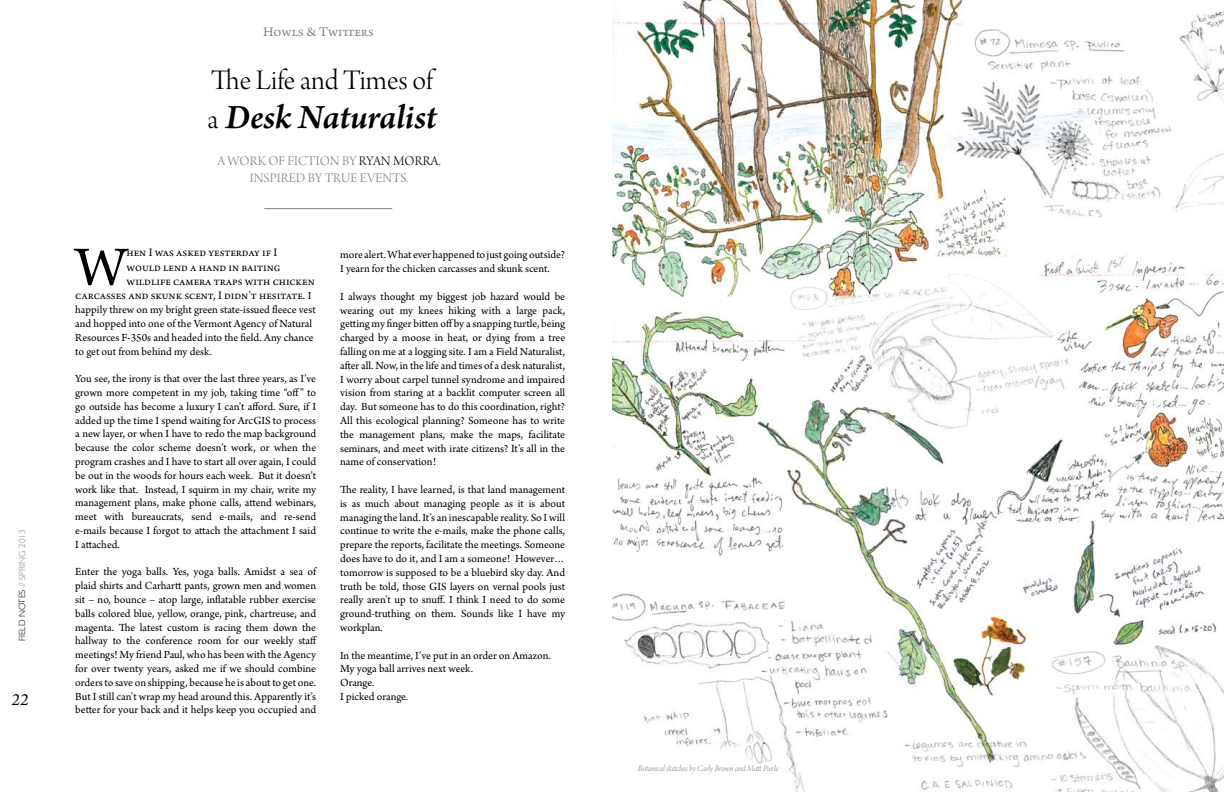
<style>
.page{position:relative;width:1224px;height:792px;background:#fff}
.page>*{position:absolute;margin:0;border:0;box-sizing:border-box;transform-origin:0 0}
.t1{font:58.6px "Arno Pro";color:#000}
.t2{font:italic 600 36px "Arno Pro";letter-spacing:-.005em;color:#000}
.t3{font:30px "Arno Pro Light Display";color:#000}
.t4{font:italic 18px "Arno Pro";color:#000}
.t5{font:14px/16.8px "Arno Pro Light Display";letter-spacing:.115em;color:#808285;text-align:center}
.t6{font:14px "Arno Pro";color:#808285}
.t7{font:12px "Arno Pro";color:#000}
.t8{font:11.5px/13.8px "Arno Pro";letter-spacing:.005em;color:#000;text-align:justify}
.t9{font:9px "Arno Pro Light Italic Display";letter-spacing:-.005em;color:#808285}
.t10{font:300 9px "Gill Sans";color:#808285}
.s1{color:#000}
.s2{font-family:"Arno Pro Light Display";font-weight:400;font-style:normal;font-size:30px}
.s3{font-size:11.5px}
</style>
<div class="page">
<hr style="left:264px;top:208px;width:128px;height:1px;background:#808285">
<img style="left:612px;top:0;width:612px;height:792px">
<p class="t10" style="left:17px;top:641px;width:112px;rotate:-90deg"><span class="s1">Field Notes</span> // SPRING 2013</p>
<h3 class="t4" style="left:11px;top:689px;width:19px">22</h3>
<p class="t6" style="left:263px;top:24px;width:112px">Howls &amp; Twitters</p>
<h3 class="t3" style="left:211px;top:64px;width:227px">THE LIFE AND TIMES OF</h3>
<h2 class="t2" style="left:208px;top:96px;width:230px"><span class="s2">A</span> Desk Naturalist</h2>
<p class="t5" style="left:217px;top:153px;width:225px">A WORK OF FICTION BY <span class="s1">RYAN MORRA.<br></span>INSPIRED BY TRUE EVENTS.</p>
<h1 class="t1" style="left:75px;top:234px;width:53px">W</h1>
<p class="t7" style="left:127px;top:246px;width:152px">hen I was asked yesterday if I</p>
<p class="t7" style="left:127px;top:260px;width:155px">would lend a hand in baiting</p>
<p class="t7" style="left:127px;top:274px;width:190px">wildlife camera traps with chicken</p>
<p class="t7" style="left:75px;top:289px;width:238px">carcasses and skunk scent, I didn’t hesitate. <span class="s3">I</span></p>
<p class="t8" style="left:75px;top:303px;width:242px;text-align:left">happily threw on my bright green state-issued fleece vest and hopped into one of the Vermont Agency of Natural Resources F-350s and headed into the field. Any chance to get out from behind my desk.</p>
<p class="t8" style="left:75px;top:372px;width:243px">You see, the irony is that over the last three years, as I’ve grown more competent in my job, taking time “off” to go outside has become a luxury I can’t afford. Sure, if I added up the time I spend waiting for ArcGIS to process a new layer, or when I have to redo the map background because the color scheme doesn’t work, or when the program crashes and I have to start all over again, I could be out in the woods for hours each week. But it doesn’t work like that. Instead, I squirm in my chair, write my management plans, make phone calls, attend webinars, meet with bureaucrats, send e-mails, and re-send e-mails because I forgot to attach the attachment I said I attached.</p>
<p class="t8" style="left:75px;top:566px;width:243px">Enter the yoga balls. Yes, yoga balls. Amidst a sea of plaid shirts and Carhartt pants, grown men and women sit – no, bounce – atop large, inflatable rubber exercise balls colored blue, yellow, orange, pink, chartreuse, and magenta. The latest custom is racing them down the hallway to the conference room for our weekly staff meetings! My friend Paul, who has been with the Agency for over twenty years, asked me if we should combine orders to save on shipping, because he is about to get one.<br>But I still can’t wrap my head around this. Apparently it’s better for your back and it helps keep you occupied and</p>
<p class="t8" style="left:340px;top:249px;width:227px">more alert. What ever happened to just going outside?<br>I yearn for the chicken carcasses and skunk scent.</p>
<p class="t8" style="left:340px;top:290px;width:227px">I always thought my biggest job hazard would be wearing out my knees hiking with a large pack, getting my finger bitten off by a snapping turtle, being charged by a moose in heat, or dying from a tree falling on me at a logging site. I am a Field Naturalist, after all. Now, in the life and times of a desk naturalist, I worry about carpel tunnel syndrome and impaired vision from staring at a backlit computer screen all day. But someone has to do this coordination, right?<br>All this ecological planning? Someone has to write the management plans, make the maps, facilitate seminars, and meet with irate citizens? It’s all in the name of conservation!</p>
<p class="t8" style="left:340px;top:483px;width:227px">The reality, I have learned, is that land management is as much about managing people as it is about managing the land. It’s an inescapable reality. So I will continue to write the e-mails, make the phone calls, prepare the reports, facilitate the meetings. Someone does have to do it, and I am a someone! However… tomorrow is supposed to be a bluebird sky day. And truth be told, those GIS layers on vernal pools just really aren’t up to snuff. I think I need to do some ground-truthing on them. Sounds like I have my workplan.</p>
<p class="t8" style="left:340px;top:649px;width:212px;text-align:left">In the meantime, I’ve put in an order on Amazon.<br>My yoga ball arrives next week.<br>Orange.<br>I picked orange.</p>
<p class="t9" style="left:638px;top:764px;width:142px">Botanical sketches by Carly Brown and Matt Pierle</p>
</div>
